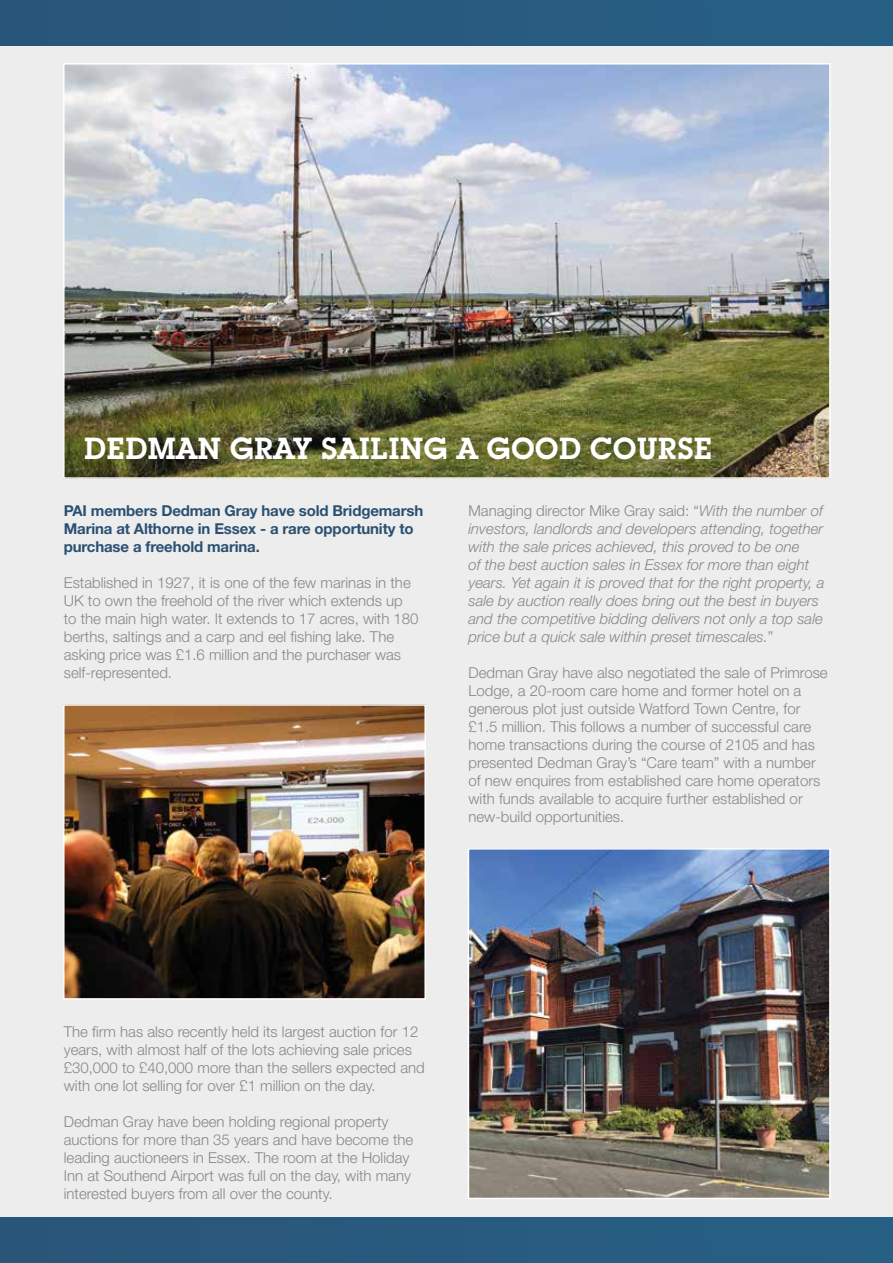
<style>
.page{position:relative;width:893px;height:1263px;background:#ededed}
.page>*{position:absolute;margin:0;border:0;box-sizing:border-box;transform-origin:0 0}
.t1{font:600 30px "Lubalin Graph IT Cby BT";color:#fff}
.t2{font:300 15px/18px "Helvetica Neue";color:#878787}
.t3{font:italic 300 15px/18px "Helvetica Neue";color:#878787}
.t4{font:700 15px/18px "Helvetica Neue";letter-spacing:-.01em;color:#2a5072}
.s1{font-style:normal}
</style>
<div class="page">
<div style="left:0;top:1218px;width:893px;height:45px;background:#285a7f"></div>
<div style="left:0;top:0;width:893px;height:45px;background:#285a7f"></div>
<img style="left:66px;top:66px;width:762px;height:410px">
<div style="left:63px;top:63px;width:768px;height:416px;border:2px solid #fff"></div>
<img style="left:66px;top:707px;width:357px;height:290px">
<div style="left:63px;top:704px;width:363px;height:296px;border:2px solid #fff"></div>
<img style="left:471px;top:851px;width:357px;height:345px">
<div style="left:468px;top:848px;width:363px;height:351px;border:2px solid #fff"></div>
<h1 class="t1" style="left:84px;top:430px;width:630px">DEDMAN GRAY SAILING A GOOD COURSE</h1>
<p class="t4" style="left:64px;top:502px;width:361px">PAI members Dedman Gray have sold Bridgemarsh<br>Marina at Althorne in Essex - a rare opportunity to purchase a freehold marina.</p>
<p class="t2" style="left:64px;top:574px;width:356px">Established in 1927, it is one of the few marinas in the UK to own the freehold of the river which extends up to the main high water. It extends to 17 acres, with 180 berths, saltings and a carp and eel fishing lake. The asking price was £1.6 million and the purchaser was self-represented.</p>
<p class="t3" style="left:468px;top:502px;width:358px"><span class="s1">Managing director Mike Gray said: “</span>With the number of investors, landlords and developers attending, together with the sale prices achieved, this proved to be one<br>of the best auction sales in Essex for more than eight years. Yet again it is proved that for the right property, a sale by auction really does bring out the best in buyers and the competitive bidding delivers not only a top sale price but a quick sale within preset timescales.<span class="s1">”</span></p>
<p class="t2" style="left:468px;top:664px;width:361px">Dedman Gray have also negotiated the sale of Primrose Lodge, a 20-room care home and former hotel on a generous plot just outside Watford Town Centre, for £1.5 million. This follows a number of successful care home transactions during the course of 2105 and has presented Dedman Gray’s “Care team” with a number of new enquires from established care home operators with funds available to acquire further established or new-build opportunities.</p>
<p class="t2" style="left:64px;top:1022px;width:362px">The firm has also recently held its largest auction for 12 years, with almost half of the lots achieving sale prices £30,000 to £40,000 more than the sellers expected and with one lot selling for over £1 million on the day.</p>
<p class="t2" style="left:64px;top:1112px;width:351px">Dedman Gray have been holding regional property auctions for more than 35 years and have become the leading auctioneers in Essex. The room at the Holiday Inn at Southend Airport was full on the day, with many interested buyers from all over the county.</p>
</div>
